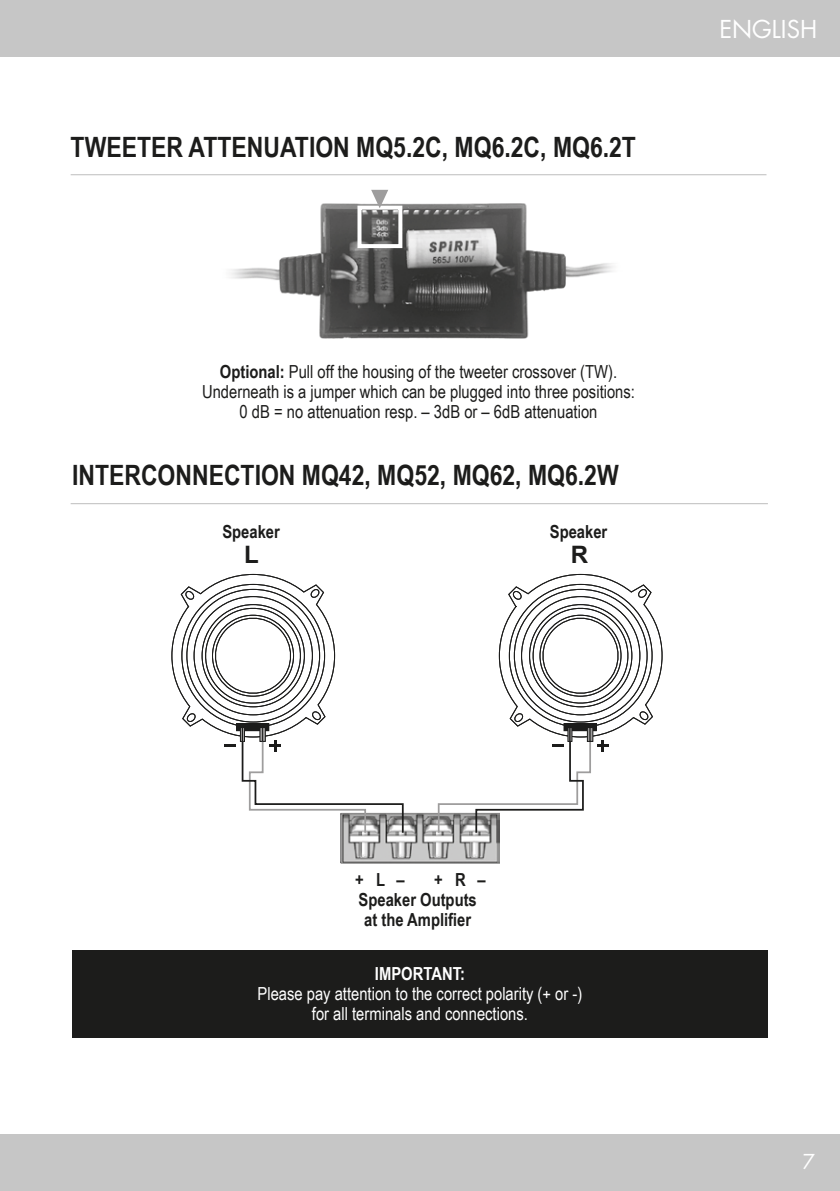
<style>
.page{position:relative;width:840px;height:1191px;background:#fff}
.page>*{position:absolute;margin:0;border:0;box-sizing:border-box;transform-origin:0 0}
.t1{font:700 28px "Arial Narrow";color:#1c1c1b}
.t2{font:24px "Futura";color:#fff}
.t3{font:700 24px "Arial";color:#1c1c1b}
.t4{font:20px "Futura";color:#fff}
.t5{font:18px/20px "Arial Narrow";color:#1c1c1b;text-align:center}
.t6{font:18px/20px "Arial Narrow";color:#fff;text-align:center}
.t7{font:700 18px "Arial Narrow";color:#1c1c1b}
.t8{font:700 18px "Arial Narrow";color:#fff}
.s1{font-weight:700}
</style>
<div class="page">
<div style="left:0;top:0;width:839px;height:57px;background:#c6c6c6"></div>
<div style="left:0;top:1134px;width:839px;height:57px;background:#c6c6c6"></div>
<hr style="left:71px;top:503px;width:696px;height:1px;background:#bdbdbd">
<img style="left:340px;top:812px;width:159px;height:51px">
<div style="left:72px;top:950px;width:695px;height:87px;background:#1c1c1b"></div>
<svg style="left:171px;top:573px;width:233px;height:261px"></svg>
<svg style="left:436px;top:573px;width:226px;height:261px"></svg>
<img style="left:231px;top:189px;width:382px;height:150px">
<hr style="left:71px;top:174px;width:695px;height:1px;background:#bdbdbd">
<div style="left:357px;top:206px;width:45px;height:42px;border:4px solid #fff"></div>
<svg style="left:371px;top:190px;width:17px;height:18px"></svg>
<h1 class="t1" style="left:71px;top:125px;width:566px">TWEETER ATTENUATION MQ5.2C, MQ6.2C, MQ6.2T</h1>
<p class="t5" style="left:202px;top:361px;width:434px"><span class="s1">Optional:</span> Pull off the housing of the tweeter crossover (TW).<br>Underneath is a jumper which can be plugged into three positions:<br>0 dB = no attenuation resp. – 3dB or – 6dB attenuation</p>
<h1 class="t1" style="left:72px;top:454px;width:548px">INTERCONNECTION MQ42, MQ52, MQ62, MQ6.2W</h1>
<p class="t7" style="left:222px;top:518px;width:59px">Speaker</p>
<p class="t7" style="left:549px;top:518px;width:59px">Speaker</p>
<h2 class="t3" style="left:244px;top:538px;width:16px">L</h2>
<h2 class="t3" style="left:570px;top:538px;width:19px">R</h2>
<h2 class="t2" style="left:719px;top:12px;width:99px">ENGLISH</h2>
<p class="t7" style="left:355px;top:866px;width:51px">+ L –</p>
<p class="t7" style="left:434px;top:866px;width:53px">+ R –</p>
<p class="t7" style="left:358px;top:886px;width:120px">Speaker Outputs</p>
<p class="t7" style="left:364px;top:906px;width:108px">at the Amplifier</p>
<p class="t8" style="left:375px;top:959px;width:91px">IMPORTANT:</p>
<p class="t6" style="left:257px;top:982px;width:326px">Please pay attention to the correct polarity (+ or -) for all terminals and connections.</p>
<p class="t4" style="left:802px;top:1148px;width:14px">7</p>
</div>
